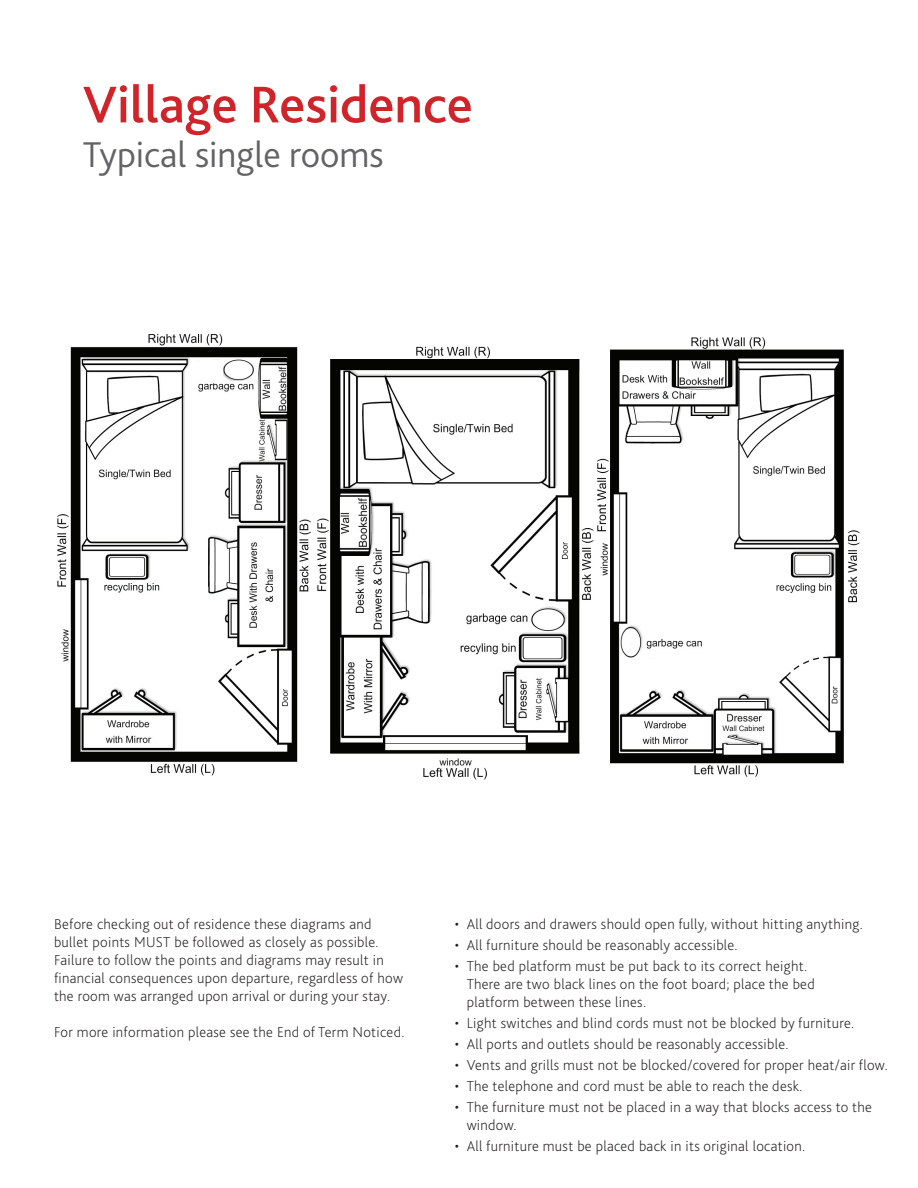
<style>
.page{position:relative;width:918px;height:1188px;background:#fff}
.page>*{position:absolute;margin:0;border:0;box-sizing:border-box;transform-origin:0 0}
.t1{font:500 54px "Bliss 2";color:#d1232a}
.t2{font:300 37.5px "Bliss 2";color:#636366}
.t3{font:200 15px/18px "Bliss 2";letter-spacing:.02em;color:#231f20}
</style>
<div class="page">
<img style="left:57px;top:333px;width:803px;height:447px">
<h1 class="t1" style="left:83px;top:71px;width:391px">Village Residence</h1>
<h2 class="t2" style="left:83px;top:132px;width:303px">Typical single rooms</h2>
<p class="t3" style="left:54px;top:914px;width:350px">Before checking out of residence these diagrams and bullet points MUST be followed as closely as possible.<br>Failure to follow the points and diagrams may result in financial consequences upon departure, regardless of how the room was arranged upon arrival or during your stay.</p>
<p class="t3" style="left:54px;top:1022px;width:352px">For more information please see the End of Term Noticed.</p>
<p class="t3" style="left:455px;top:914px;width:410px">• All doors and drawers should open fully, without hitting anything.</p>
<p class="t3" style="left:455px;top:935px;width:285px">• All furniture should be reasonably accessible.</p>
<p class="t3" style="left:467px;top:956px;width:350px;text-indent:-12px">• The bed platform must be put back to its correct height.<br>There are two black lines on the foot board; place the bed platform between these lines.</p>
<p class="t3" style="left:455px;top:1013px;width:401px">• Light switches and blind cords must not be blocked by furniture.</p>
<p class="t3" style="left:455px;top:1034px;width:335px">• All ports and outlets should be reasonably accessible.</p>
<p class="t3" style="left:455px;top:1055px;width:435px">• Vents and grills must not be blocked/covered for proper heat/air flow.</p>
<p class="t3" style="left:455px;top:1076px;width:349px">• The telephone and cord must be able to reach the desk.</p>
<p class="t3" style="left:467px;top:1097px;width:407px;text-indent:-12px">• The furniture must not be placed in a way that blocks access to the window.</p>
<p class="t3" style="left:455px;top:1136px;width:352px">• All furniture must be placed back in its original location.</p>
</div>
